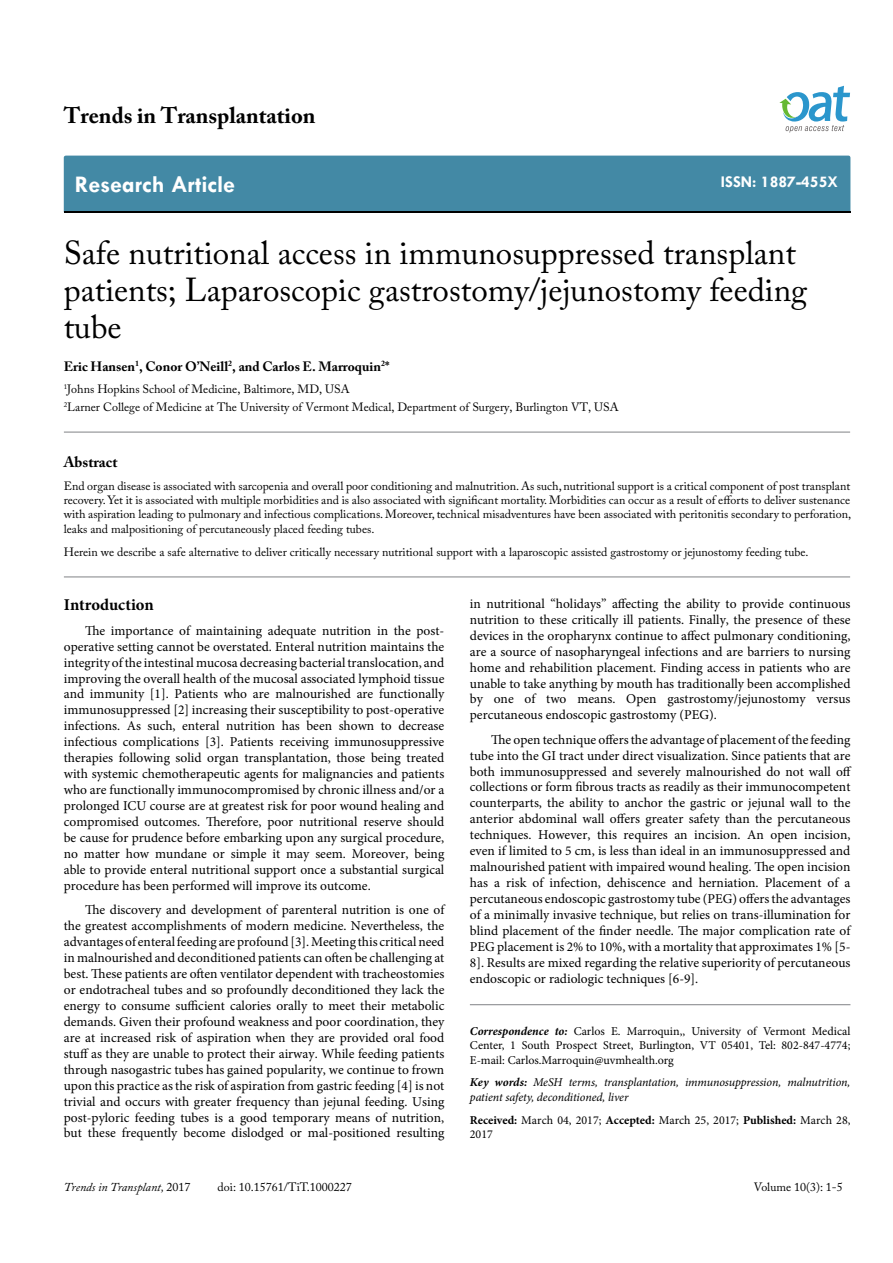
<style>
.page{position:relative;width:893px;height:1263px;background:#fff}
.page>*{position:absolute;margin:0;border:0;box-sizing:border-box;transform-origin:0 0}
.t1{font:33px/37.5px "Adobe Caslon Pro";color:#000}
.t2{font:700 24px "Tw Cen";color:#fff}
.t3{font:700 22.5px "Adobe Caslon Pro";color:#000}
.t4{font:700 16.5px "Tw Cen";color:#fff}
.t5{font:700 16.5px "Minion Pro";letter-spacing:-.005em;color:#000}
.t6{font:700 15px "Adobe Caslon Pro";color:#000}
.t7{font:13.5px/15.9px "Minion Pro";color:#000;text-align:justify}
.t8{font:700 13.5px "Adobe Caslon Pro";color:#000}
.t9{font:12px/14.4px "Adobe Caslon Pro";color:#000}
.t10{font:12px/14.4px "Minion Pro";color:#000;text-align:justify}
.t11{font:italic 12px/14.4px "Minion Pro";letter-spacing:-.01em;color:#000}
.t12{font:italic 12px "Adobe Caslon Pro";color:#000}
.s1{font-weight:700;font-style:italic}
.s2{font-weight:700}
.s3{font-style:normal}
</style>
<div class="page">
<div style="left:64px;top:156px;width:786px;height:56px;background:#4389a5"></div>
<svg style="left:779px;top:86px;width:71px;height:47px"></svg>
<hr style="left:64px;top:432px;width:786px;height:1px;background:#808285">
<hr style="left:64px;top:577px;width:786px;height:1px;background:#808285">
<hr style="left:470px;top:1004px;width:380px;height:1px;background:#808285">
<h3 class="t3" style="left:64px;top:102px;width:253px">Trends in Transplantation</h3>
<h2 class="t2" style="left:75px;top:170px;width:162px">Research Article</h2>
<p class="t4" style="left:721px;top:172px;width:119px">ISSN: 1887-455X</p>
<h1 class="t1" style="left:64px;top:233px;width:745px">Safe nutritional access in immunosuppressed transplant patients; Laparoscopic gastrostomy/jejunostomy feeding tube</h1>
<p class="t8" style="left:64px;top:358px;width:327px">Eric Hansen<sup>1</sup>, Conor O’Neill<sup>2</sup>, and Carlos E. Marroquin<sup>2</sup>*</p>
<p class="t9" style="left:64px;top:380px;width:556px;line-height:18px"><sup>1</sup>Johns Hopkins School of Medicine, Baltimore, MD, USA<br><sup>2</sup>Larner College of Medicine at The University of Vermont Medical, Department of Surgery, Burlington VT, USA</p>
<p class="t6" style="left:64px;top:453px;width:55px">Abstract</p>
<p class="t9" style="left:64px;top:478px;width:789px;text-align:justify">End organ disease is associated with sarcopenia and overall poor conditioning and malnutrition. As such, nutritional support is a critical component of post transplant recovery. Yet it is associated with multiple morbidities and is also associated with significant mortality. Morbidities can occur as a result of efforts to deliver sustenance with aspiration leading to pulmonary and infectious complications. Moreover, technical misadventures have been associated with peritonitis secondary to perforation, leaks and malpositioning of percutaneously placed feeding tubes.</p>
<p class="t9" style="left:64px;top:544px;width:746px">Herein we describe a safe alternative to deliver critically necessary nutritional support with a laparoscopic assisted gastrostomy or jejunostomy feeding tube.</p>
<p class="t5" style="left:64px;top:593px;width:91px">Introduction</p>
<p class="t7" style="left:64px;top:622px;width:382px;text-indent:21px">The importance of maintaining adequate nutrition in the post&shy;operative setting cannot be overstated. Enteral nutrition maintains the integrity of the intestinal mucosa decreasing bacterial translocation, and improving the overall health of the mucosal associated lymphoid tissue and immunity [1]. Patients who are malnourished are functionally immunosuppressed [2] increasing their susceptibility to post-operative infections. As such, enteral nutrition has been shown to decrease infectious complications [3]. Patients receiving immunosuppressive therapies following solid organ transplantation, those being treated with systemic chemotherapeutic agents for malignancies and patients who are functionally immunocompromised by chronic illness and/or a prolonged ICU course are at greatest risk for poor wound healing and compromised outcomes. Therefore, poor nutritional reserve should be cause for prudence before embarking upon any surgical procedure, no matter how mundane or simple it may seem. Moreover, being able to provide enteral nutritional support once a substantial surgical procedure has been performed will improve its outcome.</p>
<p class="t7" style="left:64px;top:902px;width:382px;text-indent:21px">The discovery and development of parenteral nutrition is one of the greatest accomplishments of modern medicine. Nevertheless, the advantages of enteral feeding are profound [3]. Meeting this critical need in malnourished and deconditioned patients can often be challenging at best. These patients are often ventilator dependent with tracheostomies or endotracheal tubes and so profoundly deconditioned they lack the energy to consume sufficient calories orally to meet their metabolic demands. Given their profound weakness and poor coordination, they are at increased risk of aspiration when they are provided oral food stuff as they are unable to protect their airway. While feeding patients through nasogastric tubes has gained popularity, we continue to frown upon this practice as the risk of aspiration from gastric feeding [4] is not trivial and occurs with greater frequency than jejunal feeding. Using post-pyloric feeding tubes is a good temporary means of nutrition, but these frequently become dislodged or mal-positioned resulting</p>
<p class="t7" style="left:470px;top:596px;width:382px">in nutritional “holidays” affecting the ability to provide continuous nutrition to these critically ill patients. Finally, the presence of these devices in the oropharynx continue to affect pulmonary conditioning, are a source of nasopharyngeal infections and are barriers to nursing home and rehabilition placement. Finding access in patients who are unable to take anything by mouth has traditionally been accomplished by one of two means. Open gastrostomy/jejunostomy versus percutaneous endoscopic gastrostomy (PEG).</p>
<p class="t7" style="left:470px;top:731px;width:383px;text-indent:21px">The open technique offers the advantage of placement of the feeding tube into the GI tract under direct visualization. Since patients that are both immunosuppressed and severely malnourished do not wall off collections or form fibrous tracts as readily as their immunocompetent counterparts, the ability to anchor the gastric or jejunal wall to the anterior abdominal wall offers greater safety than the percutaneous techniques. However, this requires an incision. An open incision, even if limited to 5 cm, is less than ideal in an immunosuppressed and malnourished patient with impaired wound healing. The open incision has a risk of infection, dehiscence and herniation. Placement of a percutaneous endoscopic gastrostomy tube (PEG) offers the advantages of a minimally invasive technique, but relies on trans-illumination for blind placement of the finder needle. The major complication rate of PEG placement is 2% to 10%, with a mortality that approximates 1% [5- 8]. Results are mixed regarding the relative superiority of percutaneous endoscopic or radiologic techniques [6-9].</p>
<p class="t10" style="left:470px;top:1024px;width:382px"><span class="s1">Correspondence to:</span> Carlos E. Marroquin,, University of Vermont Medical Center, 1 South Prospect Street, Burlington, VT 05401, Tel: 802-847-4774; E-mail: Carlos.Marroquin@uvmhealth.org</p>
<p class="t11" style="left:470px;top:1075px;width:382px"><span class="s2">Key words:</span> MeSH terms, transplantation, immunosuppression, malnutrition, patient safety, deconditioned, liver</p>
<p class="t10" style="left:470px;top:1113px;width:382px"><span class="s2">Received:</span> March 04, 2017; <span class="s2">Accepted:</span> March 25, 2017; <span class="s2">Published:</span> March 28,<br>2017</p>
<p class="t12" style="left:64px;top:1180px;width:128px">Trends in Transplant, <span class="s3">2017</span></p>
<p class="t9" style="left:218px;top:1180px;width:136px">doi: 10.15761/TiT.1000227</p>
<p class="t9" style="left:754px;top:1180px;width:90px">Volume 10(3): 1-5</p>
</div>
